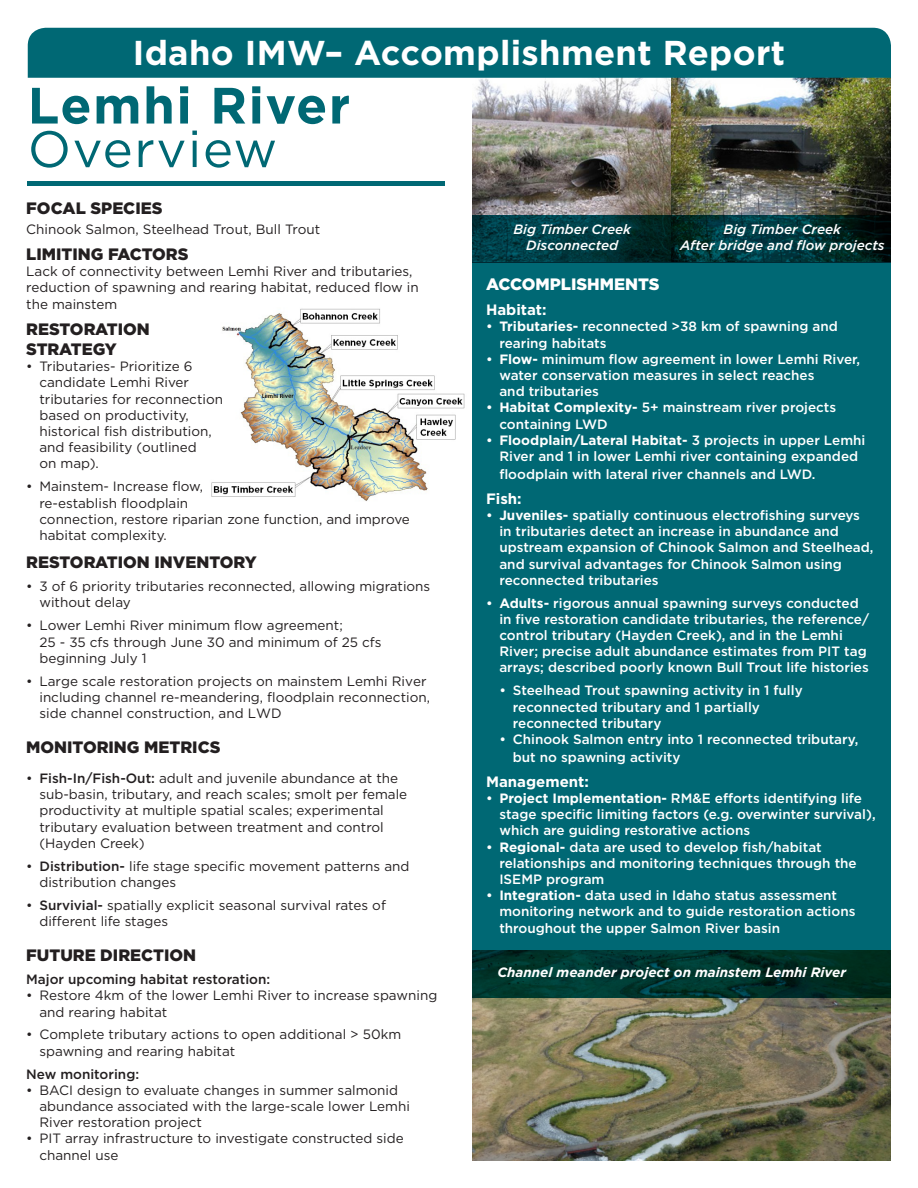
<style>
.page{position:relative;width:918px;height:1188px;background:#fff}
.page>*{position:absolute;margin:0;border:0;box-sizing:border-box;transform-origin:0 0}
.t1{font:700 51px/43.5px "Gotham";letter-spacing:.03em;color:#006874}
.t2{font:700 34.5px "Gotham";letter-spacing:.01em;color:#fff}
.t3{font:900 16.5px/19.8px "Gotham";color:#231f20}
.t4{font:900 16.5px "Gotham";color:#fff}
.t5{font:700 15px "Gotham";color:#fff}
.t6{font:13.5px/16.2px "Gotham";color:#231f20}
.t7{font:500 13.5px/16.2px "Gotham";color:#fff}
.t8{font:italic 500 13.5px "Gotham";color:#fff}
.t9{font:500 13.5px "Gotham";color:#231f20}
.t10{font:italic 700 13.5px "Gotham";color:#fff}
.s1{font-weight:400}
.s2{font-weight:500}
.s3{font-weight:700}
</style>
<div class="page">
<img style="left:211px;top:308px;width:254px;height:193px">
<img style="left:472px;top:78px;width:200px;height:137px">
<img style="left:672px;top:78px;width:219px;height:137px">
<img style="left:473px;top:998px;width:418px;height:163px">
<div style="left:473px;top:263px;width:418px;height:687px;background:#006874"></div>
<div style="left:28px;top:28px;width:863px;height:50px;background:#006874"></div>
<div style="left:27px;top:181px;width:418px;height:5px;background:#006874"></div>
<svg style="left:472px;top:215px;width:419px;height:48px;background:#003337"></svg>
<svg style="left:473px;top:950px;width:418px;height:48px;background:#00332a"></svg>
<p class="t2" style="left:133px;top:30px;width:654px">Idaho IMW– Accomplishment Report</p>
<p class="t1" style="left:28px;top:83px;width:324px">Lemhi River<br><span class="s1">Overview</span></p>
<p class="t3" style="left:26px;top:198px;width:138px">FOCAL SPECIES</p>
<p class="t6" style="left:26px;top:220px;width:295px">Chinook Salmon, Steelhead Trout, Bull Trout</p>
<p class="t3" style="left:26px;top:244px;width:164px">LIMITING FACTORS</p>
<p class="t6" style="left:26px;top:263px;width:394px">Lack of connectivity between Lemhi River and tributaries, reduction of spawning and rearing habitat, reduced flow in the mainstem</p>
<p class="t3" style="left:26px;top:319px;width:125px">RESTORATION<br>STRATEGY</p>
<p class="t6" style="left:39px;top:358px;width:185px;text-indent:-13px">• Tributaries- Prioritize 6 candidate Lemhi River tributaries for reconnection based on productivity, historical fish distribution, and feasibility (outlined<br>on map).</p>
<p class="t6" style="left:39px;top:478px;width:372px;text-indent:-13px">• Mainstem- Increase flow,<br>re-establish floodplain<br>connection, restore riparian zone function, and improve habitat complexity.</p>
<p class="t3" style="left:26px;top:552px;width:232px">RESTORATION INVENTORY</p>
<p class="t6" style="left:39px;top:578px;width:392px;text-indent:-13px">• 3 of 6 priority tributaries reconnected, allowing migrations without delay</p>
<p class="t6" style="left:39px;top:617px;width:344px;text-indent:-13px">• Lower Lemhi River minimum flow agreement;<br>25 - 35 cfs through June 30 and minimum of 25 cfs beginning July 1</p>
<p class="t6" style="left:39px;top:673px;width:392px;text-indent:-13px">• Large scale restoration projects on mainstem Lemhi River including channel re-meandering, floodplain reconnection, side channel construction, and LWD</p>
<p class="t3" style="left:26px;top:737px;width:196px">MONITORING METRICS</p>
<p class="t6" style="left:39px;top:770px;width:369px;text-indent:-13px">• <span class="s2">Fish-In/Fish-Out:</span> adult and juvenile abundance at the sub-basin, tributary, and reach scales; smolt per female productivity at multiple spatial scales; experimental tributary evaluation between treatment and control (Hayden Creek)</p>
<p class="t6" style="left:39px;top:858px;width:372px;text-indent:-13px">• <span class="s2">Distribution-</span> life stage specific movement patterns and distribution changes</p>
<p class="t6" style="left:39px;top:897px;width:348px;text-indent:-13px">• <span class="s2">Survivial-</span> spatially explicit seasonal survival rates of different life stages</p>
<p class="t3" style="left:26px;top:945px;width:171px">FUTURE DIRECTION</p>
<p class="t9" style="left:26px;top:971px;width:246px">Major upcoming habitat restoration:</p>
<p class="t6" style="left:39px;top:987px;width:399px;text-indent:-13px">• Restore 4km of the lower Lemhi River to increase spawning and rearing habitat</p>
<p class="t6" style="left:39px;top:1026px;width:363px;text-indent:-13px">• Complete tributary actions to open additional &gt; 50km spawning and rearing habitat</p>
<p class="t9" style="left:26px;top:1065px;width:114px">New monitoring:</p>
<p class="t6" style="left:39px;top:1082px;width:372px;text-indent:-13px">• BACI design to evaluate changes in summer salmonid abundance associated with the large-scale lower Lemhi<br>River restoration project</p>
<p class="t6" style="left:39px;top:1130px;width:366px;text-indent:-13px">• PIT array infrastructure to investigate constructed side channel use</p>
<p class="t8" style="left:514px;top:220px;width:119px">Big Timber Creek</p>
<p class="t8" style="left:526px;top:236px;width:94px">Disconnected</p>
<p class="t8" style="left:724px;top:220px;width:119px">Big Timber Creek</p>
<p class="t8" style="left:680px;top:236px;width:206px">After bridge and flow projects</p>
<p class="t4" style="left:486px;top:273px;width:175px">ACCOMPLISHMENTS</p>
<p class="t5" style="left:486px;top:300px;width:62px">Habitat:</p>
<p class="t7" style="left:499px;top:318px;width:340px;text-indent:-13px">• <span class="s3">Tributaries-</span> reconnected &gt;38 km of spawning and rearing habitats</p>
<p class="t7" style="left:499px;top:351px;width:362px;text-indent:-13px">• <span class="s3">Flow-</span> minimum flow agreement in lower Lemhi River, water conservation measures in select reaches<br>and tributaries</p>
<p class="t7" style="left:499px;top:399px;width:338px;text-indent:-13px">• <span class="s3">Habitat Complexity-</span> 5+ mainstream river projects containing LWD</p>
<p class="t7" style="left:486px;top:432px;width:381px;text-align:center">• <span class="s3">Floodplain/Lateral Habitat-</span> 3 projects in upper Lemhi<br>River and 1 in lower Lemhi river containing expanded</p>
<p class="t7" style="left:499px;top:466px;width:318px">floodplain with lateral river channels and LWD.</p>
<p class="t5" style="left:486px;top:488px;width:37px">Fish:</p>
<p class="t7" style="left:499px;top:507px;width:376px;text-indent:-13px">• <span class="s3">Juveniles-</span> spatially continuous electrofishing surveys in tributaries detect an increase in abundance and upstream expansion of Chinook Salmon and Steelhead, and survival advantages for Chinook Salmon using reconnected tributaries</p>
<p class="t7" style="left:499px;top:595px;width:371px;text-indent:-13px">• <span class="s3">Adults-</span> rigorous annual spawning surveys conducted in five restoration candidate tributaries, the reference/ control tributary (Hayden Creek), and in the Lemhi River; precise adult abundance estimates from PIT tag arrays; described poorly known Bull Trout life histories</p>
<p class="t7" style="left:513px;top:682px;width:291px;text-indent:-13px">• Steelhead Trout spawning activity in 1 fully reconnected tributary and 1 partially reconnected tributary</p>
<p class="t7" style="left:513px;top:730px;width:347px;line-height:18px;text-indent:-13px">• Chinook Salmon entry into 1 reconnected tributary, but no spawning activity</p>
<p class="t5" style="left:486px;top:772px;width:104px">Management:</p>
<p class="t7" style="left:499px;top:790px;width:378px;text-indent:-13px">• <span class="s3">Project Implementation-</span> RM&amp;E efforts identifying life stage specific limiting factors (e.g. overwinter survival), which are guiding restorative actions</p>
<p class="t7" style="left:499px;top:839px;width:359px;text-indent:-13px">• <span class="s3">Regional-</span> data are used to develop fish/habitat relationships and monitoring techniques through the<br>ISEMP program</p>
<p class="t7" style="left:499px;top:887px;width:358px;text-indent:-13px">• <span class="s3">Integration-</span> data used in Idaho status assessment monitoring network and to guide restoration actions throughout the upper Salmon River basin</p>
<p class="t10" style="left:497px;top:963px;width:350px">Channel meander project on mainstem Lemhi River</p>
</div>
